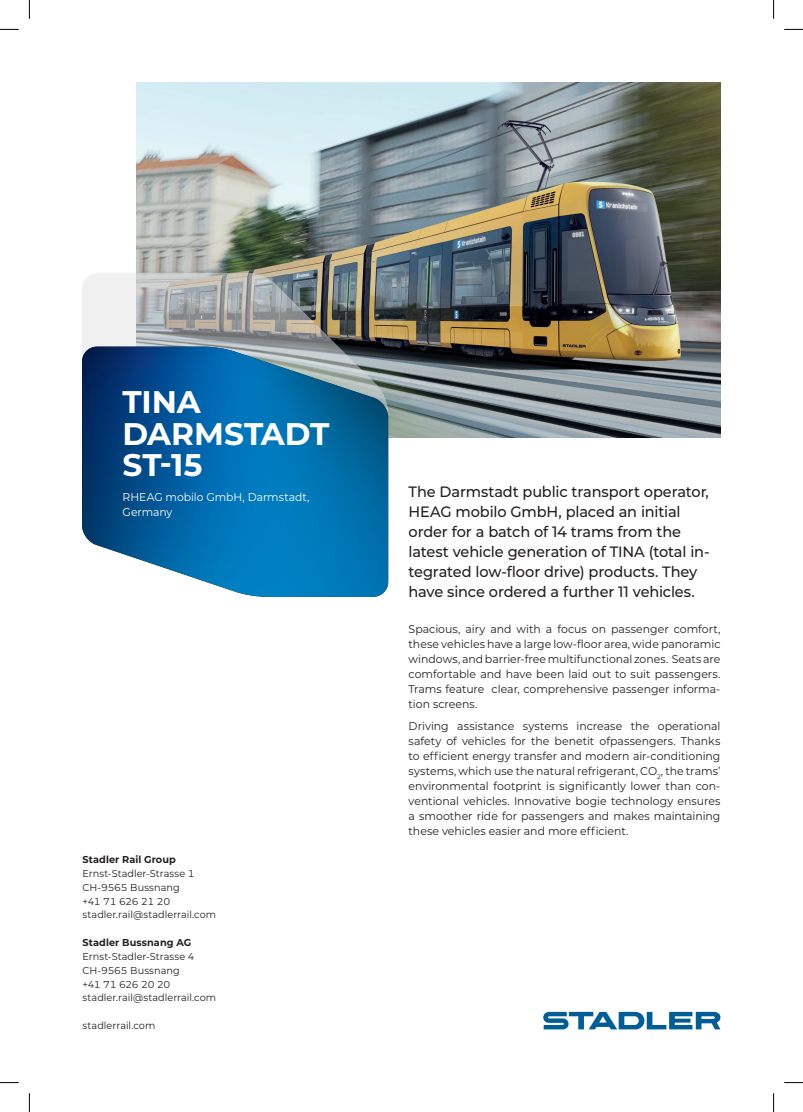
<style>
.page{position:relative;width:803px;height:1112px;background:#fff}
.page>*{position:absolute;margin:0;border:0;box-sizing:border-box;transform-origin:0 0}
.t1{font:700 31.25px/31.2px "Montserrat";color:#fff}
.t2{font:500 15px/20px "Montserrat";letter-spacing:-.01em;color:#231f20}
.t3{font:11.25px/15px "Montserrat";color:#231f20;text-align:justify}
.t4{font:11.25px/15px "Montserrat";color:#fff;scale:.96 1}
.t5{font:10px/13.8px "Montserrat";letter-spacing:.005em;color:#231f20}
.t6{font:700 10px "Montserrat";letter-spacing:.01em;color:#231f20}
</style>
<div class="page">
<img style="left:137px;top:83px;width:583px;height:354px">
<svg style="left:82px;top:273px;width:306px;height:73px"></svg>
<img style="left:82px;top:346px;width:306px;height:250px">
<svg style="left:543px;top:1011px;width:177px;height:18px"></svg>
<svg style="left:0;top:29px;width:19px;height:1px"></svg>
<svg style="left:784px;top:29px;width:19px;height:1px"></svg>
<svg style="left:0;top:1082px;width:19px;height:1px"></svg>
<svg style="left:784px;top:1082px;width:19px;height:1px"></svg>
<svg style="left:29px;top:0;width:1px;height:19px"></svg>
<svg style="left:29px;top:1093px;width:1px;height:18px"></svg>
<svg style="left:773px;top:0;width:1px;height:19px"></svg>
<svg style="left:773px;top:1093px;width:1px;height:18px"></svg>
<h1 class="t1" style="left:123px;top:385px;width:208px">TINA<br>DARMSTADT<br>ST-15</h1>
<p class="t4" style="left:123px;top:489px;width:196px">RHEAG mobilo GmbH, Darmstadt,<br>Germany</p>
<p class="t6" style="left:83px;top:852px;width:95px">Stadler Rail Group</p>
<p class="t5" style="left:83px;top:866px;width:135px">Ernst-Stadler-Strasse 1<br>CH-9565 Bussnang<br>+41 71 626 21 20 stadler.rail@stadlerrail.com</p>
<p class="t6" style="left:83px;top:935px;width:110px">Stadler Bussnang AG</p>
<p class="t5" style="left:83px;top:949px;width:135px">Ernst-Stadler-Strasse 4<br>CH-9565 Bussnang<br>+41 71 626 20 20 stadler.rail@stadlerrail.com</p>
<p class="t5" style="left:83px;top:1018px;width:74px">stadlerrail.com</p>
<p class="t2" style="left:409px;top:480px;width:302px">The Darmstadt public transport operator, HEAG mobilo GmbH, placed an initial order for a batch of 14 trams from the latest vehicle generation of TINA (total in&shy;tegrated low-floor drive) products. They have since ordered a further 11 vehicles.</p>
<p class="t3" style="left:409px;top:621px;width:313px">Spacious, airy and with a focus on passenger comfort, these vehicles have a large low-floor area, wide panoramic windows, and barrier-free multifunctional zones. Seats are comfortable and have been laid out to suit passengers.<br>Trams feature clear, comprehensive passenger informa&shy;tion screens.</p>
<p class="t3" style="left:409px;top:718px;width:313px">Driving assistance systems increase the operational safety of vehicles for the benetit ofpassengers. Thanks to efficient energy transfer and modern air-conditioning systems, which use the natural refrigerant, CO<sub>2</sub>, the trams’ environmental footprint is significantly lower than con&shy;ventional vehicles. Innovative bogie technology ensures a smoother ride for passengers and makes maintaining these vehicles easier and more efficient.</p>
</div>
